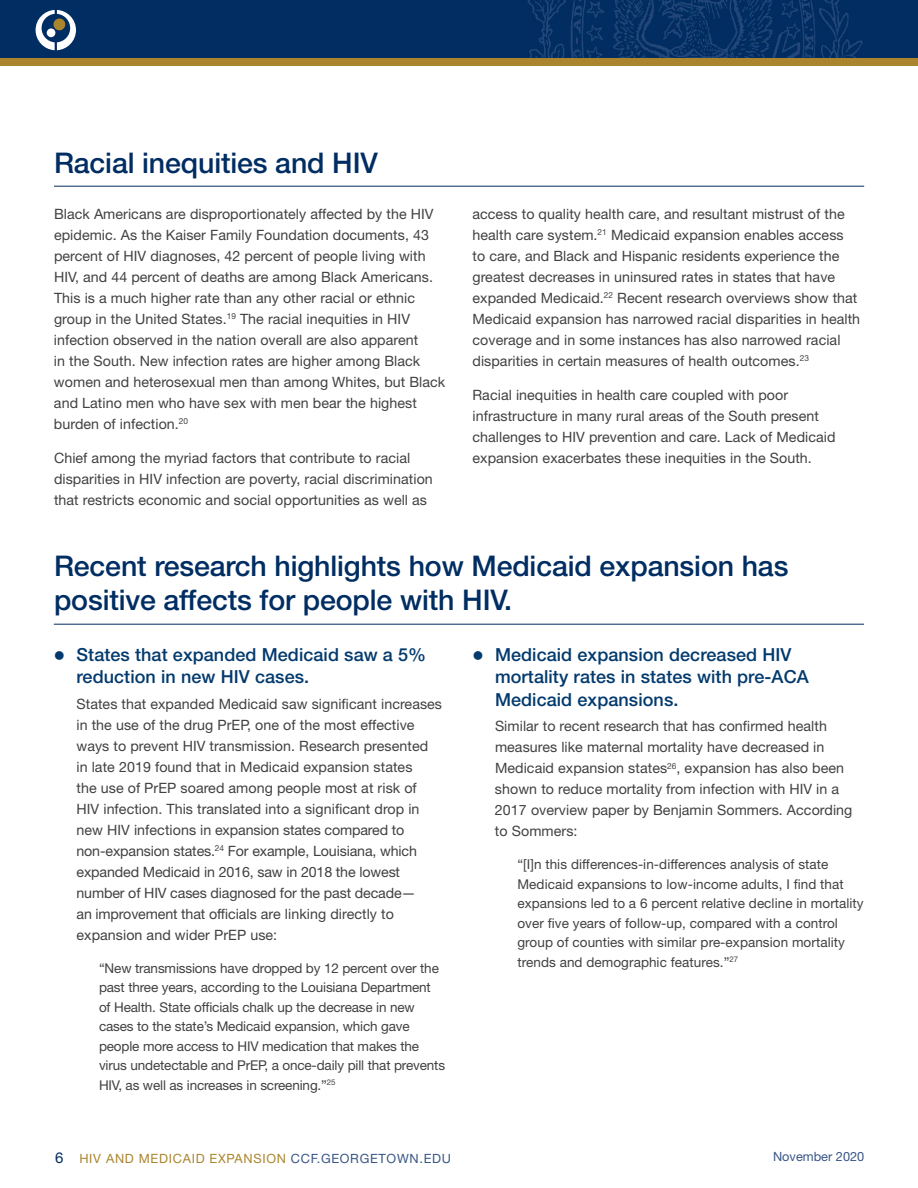
<style>
.page{position:relative;width:918px;height:1188px;background:#fff}
.page>*{position:absolute;margin:0;border:0;box-sizing:border-box;transform-origin:0 0}
.t1{font:500 28.5px/34.2px "Helvetica Neue LT Std";letter-spacing:-.005em;color:#002d62}
.t2{font:500 18px/22.5px "Helvetica Neue LT Std";letter-spacing:.005em;color:#033a6d}
.t3{font:14.25px/21px "Helvetica Neue LT Std";letter-spacing:.005em;color:#414042}
.t4{font:13.5px/19.5px "Helvetica Neue LT Std";letter-spacing:-.01em;color:#414042}
.t5{font:12.75px "Helvetica Neue LT Std";letter-spacing:.055em;color:#aa852e}
.t6{font:12.75px "Helvetica Neue LT Std";color:#3a5686}
.s1{font-size:15px;color:#002d62}
.s2{color:#3a5686}
</style>
<div class="page">
<img style="left:0;top:0;width:918px;height:58px">
<div style="left:27px;top:4px;width:57px;height:51px;background:#002d62"></div>
<svg style="left:36px;top:10px;width:40px;height:40px"></svg>
<div style="left:0;top:58px;width:918px;height:8px;background:#aa852e"></div>
<hr style="left:54px;top:186px;width:810px;height:1px;background:#002d62">
<hr style="left:54px;top:624px;width:810px;height:1px;background:#002d62">
<h1 class="t1" style="left:54px;top:146px;width:325px">Racial inequities and HIV</h1>
<p class="t3" style="left:54px;top:203px;width:377px">Black Americans are disproportionately affected by the HIV epidemic. As the Kaiser Family Foundation documents, 43 percent of HIV</p>
<p class="t3" style="left:54px;top:245px;width:393px;text-indent:96px">diagnoses, 42 percent of people living with HIV, and 44 percent of deaths are among Black Americans.<br>This is a much higher rate than any other racial or ethnic group in the United States.<sup>19</sup> The racial inequities in HIV infection observed in the nation overall are also apparent<br>in the South. New infection rates are higher among Black women and heterosexual men than among Whites, but Black and Latino men who have sex with men bear the highest burden of infection.<sup>20</sup></p>
<p class="t3" style="left:54px;top:447px;width:358px">Chief among the myriad factors that contribute to racial disparities in HIV</p>
<p class="t3" style="left:54px;top:468px;width:380px;text-indent:112px">infection are poverty, racial discrimination that restricts economic and social opportunities as well as</p>
<p class="t3" style="left:472px;top:203px;width:389px">access to quality health care, and resultant mistrust of the health care system.<sup>21</sup> M edicaid expansion enables access<br>to care, and Black and H ispanic residents experience the greatest decreases in uninsured rates in states that have expanded M edicaid.<sup>22</sup> Recent research overviews show that M edicaid expansion has narrowed racial disparities in health coverage and in some instances has also narrowed racial disparities in certain measures of health outcomes.<sup>23</sup></p>
<p class="t3" style="left:472px;top:384px;width:348px">Racial inequities in health care coupled with poor infrastructure in many rural areas of the South present challenges to HIV</p>
<p class="t3" style="left:472px;top:426px;width:365px;text-indent:117px">prevention and care. Lack of M edicaid expansion exacerbates these inequities in the South.</p>
<h1 class="t1" style="left:54px;top:548px;width:736px">Recent research highlights how Medicaid expansion has positive affects for people with HIV.</h1>
<p class="t2" style="left:76px;top:643px;width:351px">States that expanded Medicaid saw a 5% reduction in new HIV cases.</p>
<p class="t3" style="left:76px;top:693px;width:367px">States that expanded M edicaid saw significant increases in the use of the drug PrEP, one of the most effective ways to prevent HIV</p>
<p class="t2" style="left:495px;top:643px;width:315px">Medicaid expansion decreased HIV mortality rates in states with pre-ACA<br>Medicaid expansions.</p>
<p class="t3" style="left:495px;top:716px;width:351px">Similar to recent research that has confirmed health measures like maternal mortality have decreased in<br>M edicaid expansion states<sup>26</sup>, expansion has also been shown to reduce mortality from infection with HIV</p>
<p class="t3" style="left:76px;top:735px;width:353px;text-indent:133px">transmission. Research presented in late 2019 found that in Medicaid expansion states the use of PrEP soared among people most at risk of<br>HIV</p>
<p class="t3" style="left:495px;top:779px;width:359px;text-indent:321px">in a<br>2017 overview paper by Benjamin Sommers. According to Sommers:</p>
<p class="t4" style="left:518px;top:855px;width:348px">“[I]n this differences-in-differences analysis of state Medicaid expansions to low-income adults, I find that expansions led to a 6 percent relative decline in mortality over five years of follow-up, compared with a control group of counties with similar pre-expansion mortality trends and demographic features.”<sup>27</sup></p>
<p class="t3" style="left:76px;top:798px;width:345px;text-indent:27px">infection. This translated into a significant drop in new HIV</p>
<p class="t3" style="left:76px;top:819px;width:342px;text-indent:58px">infections in expansion states compared to non-expansion states.<sup>24</sup> For example, Louisiana, which expanded Medicaid in 2016, saw in 2018 the lowest number of HIV</p>
<p class="t3" style="left:77px;top:882px;width:341px;text-indent:94px">cases diagnosed for the past decade— an improvement that officials are linking directly to expansion and wider PrEP use:</p>
<p class="t4" style="left:99px;top:958px;width:341px">“New transmissions have dropped by 12 percent over the past three years, according to the Louisiana Department of H ealth. State officials chalk up the decrease in new cases to the state’s M edicaid expansion, which gave people more access to HIV</p>
<p class="t4" style="left:99px;top:1036px;width:348px;text-indent:163px">medication that makes the virus undetectable and PrEP, a once-daily pill that prevents<br>HIV, as well as increases in screening.”<sup>25</sup></p>
<p class="t5" style="left:55px;top:1151px;width:397px"><span class="s1">6</span> hiv and medicaid expansion <span class="s2">CCF.GEORGETOWN.EDU</span></p>
<p class="t6" style="left:773px;top:1149px;width:93px">November 2020</p>
</div>
